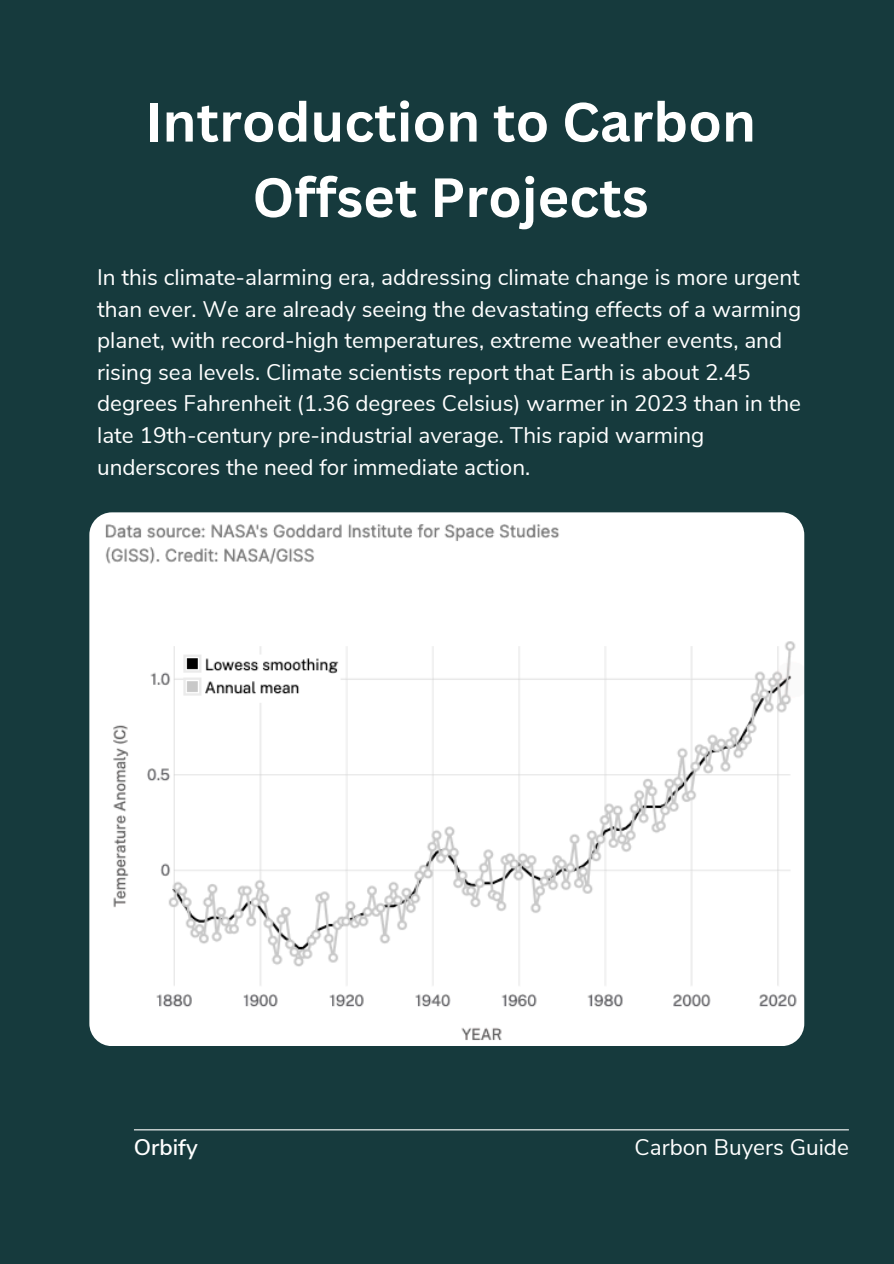
<style>
.page{position:relative;width:894px;height:1264px;background:#fff}
.page>*{position:absolute;margin:0;border:0;box-sizing:border-box;transform-origin:0 0}
.t1{font:700 54px/75.3px "Canva Sans";color:#fff;text-align:center}
.t2{font:22.5px/31.5px "Nunito Sans";color:#fff}
.t3{font:600 22.5px "Nunito Sans";color:#fff}
</style>
<div class="page">
<div style="left:0;top:0;width:893px;height:1263px;background:#163a3d"></div>
<img style="left:89px;top:512px;width:715px;height:533px;border-radius:22px">
<hr style="left:134px;top:1129px;width:714px;height:1px;background:#fff">
<p class="t1" style="left:145px;top:83px;width:612px">Introduction to Carbon<br>Offset Projects</p>
<h1 class="t2" style="left:97px;top:262px;width:705px">In this climate-alarming era, addressing climate change is more urgent than ever. We are already seeing the devastating effects of a warming planet, with record-high temperatures, extreme weather events, and rising sea levels. Climate scientists report that Earth is about 2.45 degrees Fahrenheit (1.36 degrees Celsius) warmer in 2023 than in the late 19th-century pre-industrial average. This rapid warming underscores the need for immediate action.</h1>
<p class="t3" style="left:134px;top:1132px;width:65px">Orbify</p>
<h2 class="t2" style="left:634px;top:1131px;width:216px">Carbon Buyers Guide</h2>
</div>
